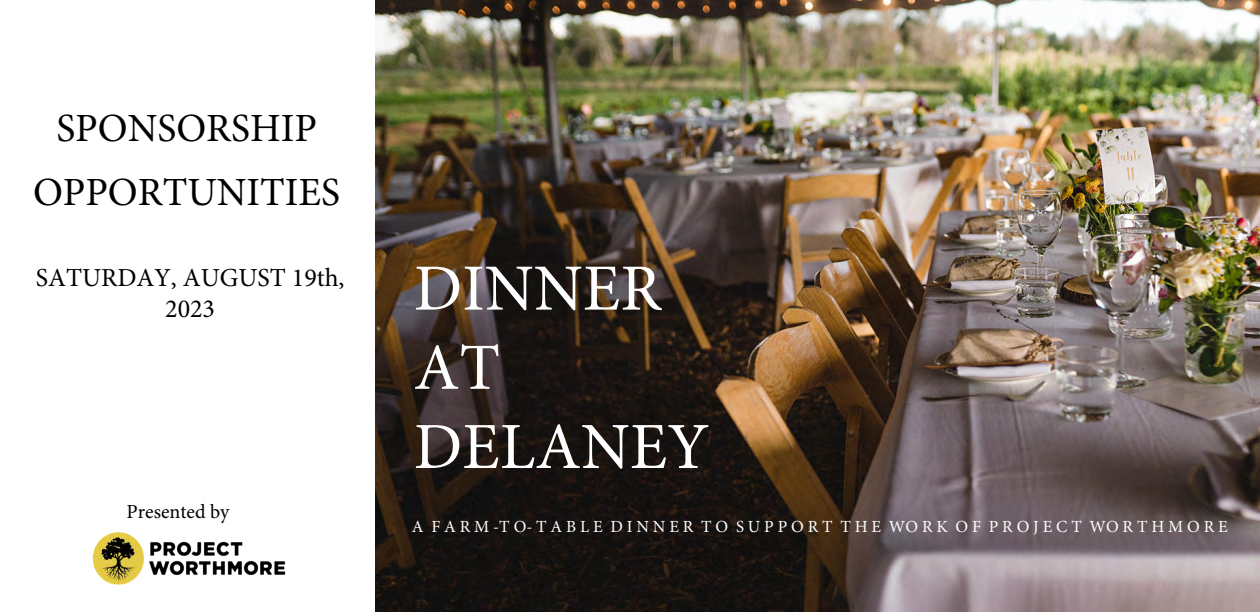
<style>
.page{position:relative;width:1260px;height:612px;background:#fff}
.page>*{position:absolute;margin:0;border:0;box-sizing:border-box;transform-origin:0 0}
.t1{font:66px/79.2px "Minion Pro";color:#fff}
.t2{font:900 56px "Arima Madurai";color:#fff}
.t3{font:40px/64.2px "Minion Pro";color:#000;text-align:center}
.t4{font:26px/31.2px "Minion Pro";color:#000;text-align:center}
.t5{font:20px "Minion Pro";color:#000}
.t6{font:17px "Minion Pro";color:#fff}
</style>
<div class="page">
<img style="left:92px;top:532px;width:194px;height:53px">
<img style="left:375px;top:0;width:885px;height:612px">
<h3 class="t3" style="left:33px;top:96px;width:309px">SPONSORSHIP<br>OPPORTUNITIES</h3>
<h3 class="t4" style="left:36px;top:262px;width:310px">SATURDAY, AUGUST 19th,<br>2023</h3>
<p class="t5" style="left:127px;top:498px;width:104px">Presented by</p>
<h1 class="t1" style="left:414px;top:249px;width:297px">DINNER<br>AT<br>DELANEY</h1>
<h2 class="t2" style="left:582px;top:492px;width:38px">D</h2>
<p class="t6" style="left:412px;top:516px;width:818px">A F A R M -T O- T A B L E D I N N E R T O S U P P O R T T H E WO R K O F P R O J E C T WO R T H M O R E</p>
</div>
